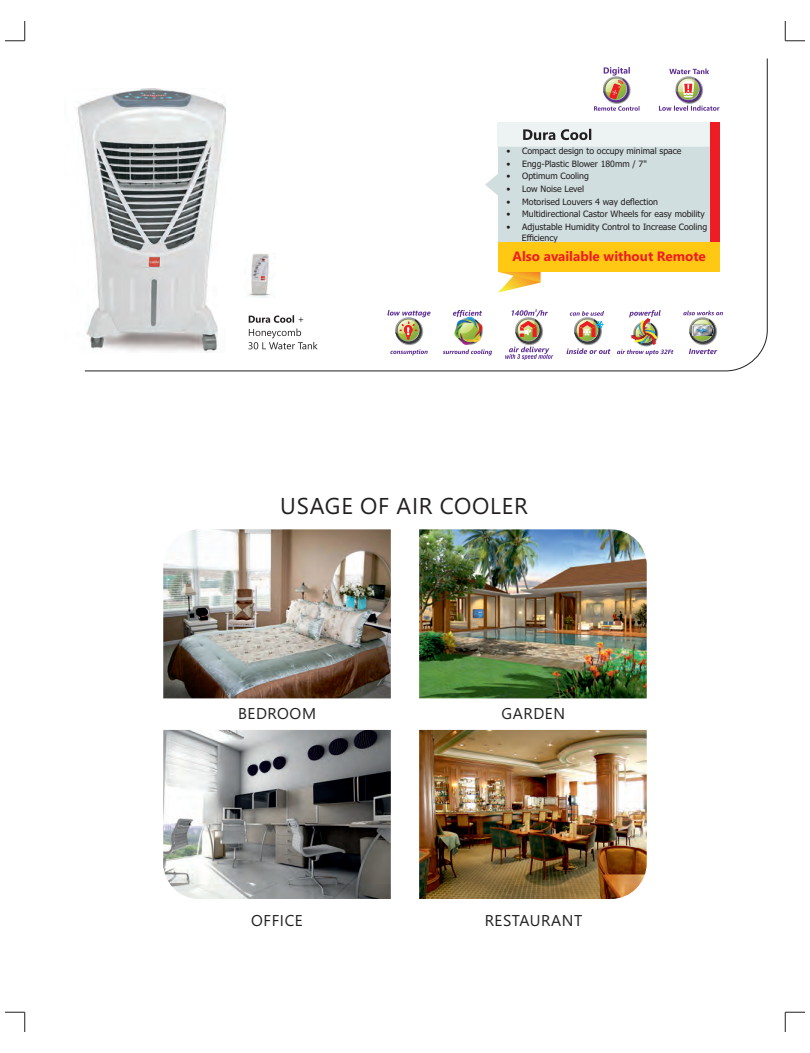
<style>
.page{position:relative;width:810px;height:1053px;background:#fff}
.page>*{position:absolute;margin:0;border:0;box-sizing:border-box;transform-origin:0 0}
.t1{font:22.88px "Segoe UI";letter-spacing:.035em;color:#231f20}
.t2{font:15.62px "Segoe UI";letter-spacing:.035em;color:#231f20}
.t3{font:700 13.5px "Segoe UI";color:#ee1d23}
.t4{font:8.75px/10.5px "Tahoma";color:#231f20}
</style>
<div class="page">
<svg style="left:84px;top:58px;width:684px;height:314px"></svg>
<img style="left:419px;top:529px;width:228px;height:169px">
<img style="left:163px;top:729px;width:228px;height:169px">
<img style="left:419px;top:729px;width:228px;height:169px">
<img style="left:163px;top:529px;width:228px;height:169px">
<svg style="left:5px;top:21px;width:20px;height:20px"></svg>
<svg style="left:5px;top:1011px;width:20px;height:20px"></svg>
<svg style="left:785px;top:21px;width:20px;height:20px"></svg>
<svg style="left:785px;top:1011px;width:20px;height:20px"></svg>
<img style="left:76px;top:89px;width:150px;height:264px">
<p class="t4" style="left:507px;top:146px;width:176px">• Compact design to occupy minimal space</p>
<p class="t4" style="left:507px;top:159px;width:142px">• Engg-Plastic Blower 180mm / 7"</p>
<p class="t4" style="left:507px;top:171px;width:84px">• Optimum Cooling</p>
<p class="t4" style="left:507px;top:184px;width:79px">• Low Noise Level</p>
<p class="t4" style="left:507px;top:197px;width:153px">• Motorised Louvers 4 way deflection</p>
<p class="t4" style="left:507px;top:209px;width:200px">• Multidirectional Castor Wheels for easy mobility</p>
<p class="t4" style="left:522px;top:222px;width:187px;text-indent:-15px">• Adjustable Humidity Control to Increase Cooling<br>Efficiency</p>
<h3 class="t3" style="left:513px;top:251px;width:195px">Also available without Remote</h3>
<h1 class="t1" style="left:280px;top:497px;width:249px">USAGE OF AIR COOLER</h1>
<h2 class="t2" style="left:238px;top:708px;width:80px">BEDROOM</h2>
<h2 class="t2" style="left:502px;top:708px;width:65px">GARDEN</h2>
<h2 class="t2" style="left:251px;top:914px;width:53px">OFFICE</h2>
<h2 class="t2" style="left:485px;top:914px;width:99px">RESTAURANT</h2>
</div>
